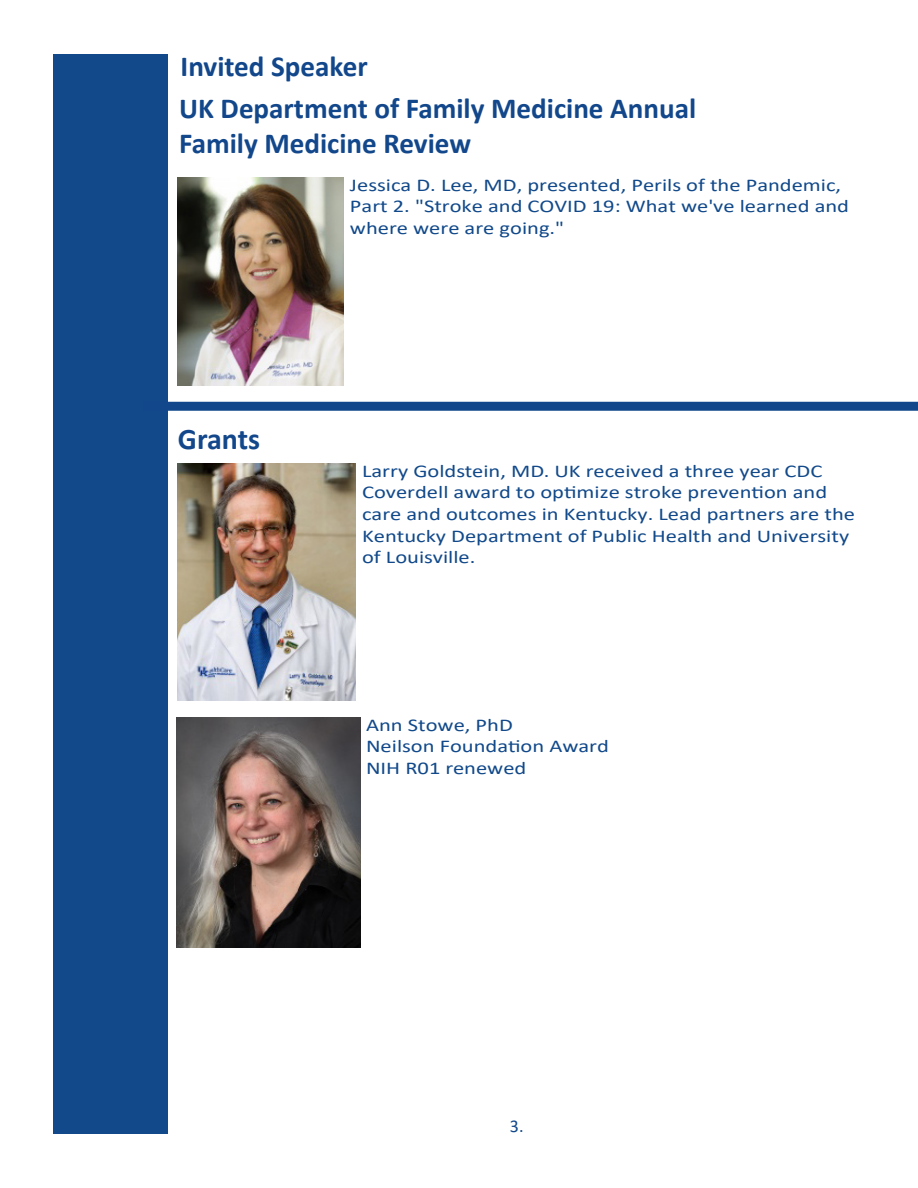
<style>
.page{position:relative;width:918px;height:1188px;background:#fff}
.page>*{position:absolute;margin:0;border:0;box-sizing:border-box;transform-origin:0 0}
.t1{font:700 30px "Calibri";color:#12478b}
.t2{font:700 29.1px "Calibri";color:#12478b}
.t3{font:18px/21.6px "Calibri";color:#11498a;scale:1.25 1}
.t4{font:18px "Calibri";color:#12498b}
</style>
<div class="page">
<div style="left:53px;top:54px;width:114px;height:1080px;background:#12498b"></div>
<img style="left:178px;top:177px;width:166px;height:208px">
<div style="left:144px;top:402px;width:774px;height:9px;background:#12478b"></div>
<img style="left:178px;top:463px;width:178px;height:238px">
<img style="left:176px;top:717px;width:184px;height:230px">
<p class="t2" style="left:181px;top:46px;width:189px">Invited Speaker</p>
<p class="t2" style="left:179px;top:88px;width:519px">UK Department of Family Medicine Annual</p>
<p class="t2" style="left:179px;top:123px;width:293px">Family Medicine Review</p>
<p class="t3" style="left:350px;top:174px;width:401px">Jessica D. Lee, MD, presented, Perils of the Pandemic,<br>Part 2. "Stroke and COVID 19: What we've learned and where were are going."</p>
<p class="t1" style="left:178px;top:418px;width:84px">Grants</p>
<p class="t3" style="left:362px;top:459px;width:396px">Larry Goldstein, MD. UK received a three year CDC Coverdell award to optimize stroke prevention and care and outcomes in Kentucky. Lead partners are the Kentucky Department of Public Health and University of Louisville.</p>
<p class="t3" style="left:366px;top:713px;width:119px">Ann Stowe, PhD</p>
<p class="t3" style="left:366px;top:735px;width:196px">Neilson Foundation Award</p>
<p class="t3" style="left:366px;top:757px;width:130px">NIH R01 renewed</p>
<p class="t4" style="left:510px;top:1114px;width:15px">3.</p>
</div>
